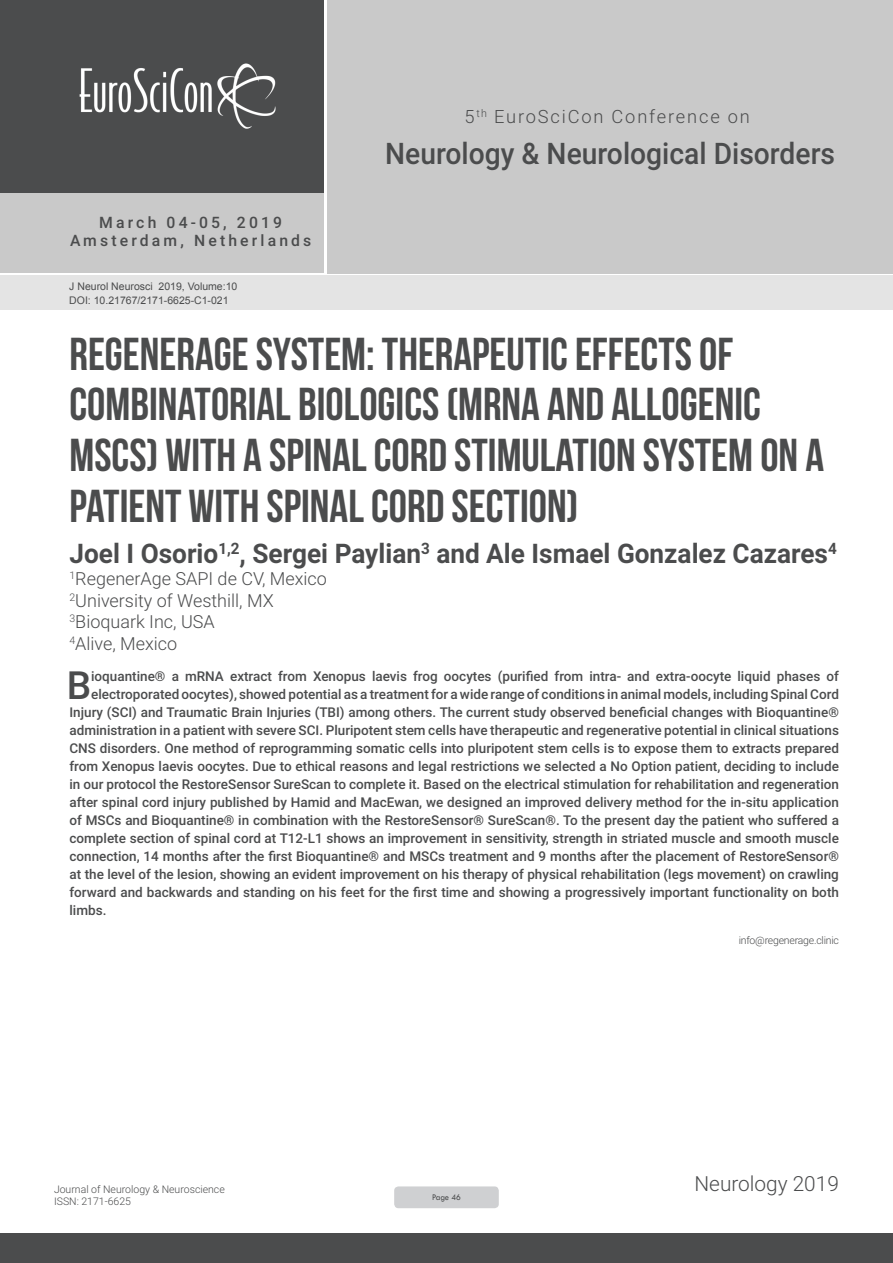
<style>
.page{position:relative;width:893px;height:1263px;background:#fff}
.page>*{position:absolute;margin:0;border:0;box-sizing:border-box;transform-origin:0 0}
.t1{font:46.05px/50.7px "Bebas Neue";color:#4b4c4d}
.Abstract{font:500 38.85px "Roboto";color:#4b4c4d}
.t2{font:500 29.7px "Roboto";color:#4b4c4d;scale:.95 1}
.t3{font:700 27px "Roboto";color:#4b4c4d}
.t4{font:300 20.85px "Roboto";color:#4b4c4d}
.t5{font:300 18.3px "Roboto";letter-spacing:.1em;color:#4b4c4d}
.t6{font:300 18px "Roboto";color:#4b4c4d}
.t7{font:500 15.75px/18.9px "Roboto";letter-spacing:.2em;color:#4b4c4d;text-align:center}
.Abstract-2{font:500 13.5px "Roboto";color:#4b4c4d}
.t8{font:10.5px "Arial";color:#4b4c4d}
.Biography{font:300 10.5px/12.6px "Roboto";color:#4b4c4d}
.Biography-2{font:300 10.5px "Roboto";letter-spacing:-.02em;color:#4b4c4d}
.t9{font:9px "Tw Cen";letter-spacing:-.02em;color:#4b4c4d;scale:.95 1}
</style>
<div class="page">
<div style="left:0;top:0;width:323px;height:193px;background:#4b4c4d"></div>
<div style="left:1px;top:193px;width:323px;height:80px;background:#c9c9c9"></div>
<div style="left:327px;top:0;width:566px;height:273px;background:#c9c9c9"></div>
<img style="left:79px;top:63px;width:197px;height:66px">
<div style="left:0;top:1233px;width:893px;height:30px;background:#4b4c4d"></div>
<div style="left:1px;top:275px;width:892px;height:35px;background:#e4e4e4"></div>
<div style="left:394px;top:1186px;width:105px;height:22px;background:#cfd0d2;border-radius:4px"></div>
<p class="t7" style="left:70px;top:212px;width:243px">March 04-05, 2019<br>Amsterdam, Netherlands</p>
<p class="t8" style="left:69px;top:279px;width:170px">J Neurol Neurosci 2019, Volume:10</p>
<p class="t8" style="left:69px;top:293px;width:161px">DOI: 10.21767/2171-6625-C1-021</p>
<h3 class="t5" style="left:465px;top:104px;width:287px">5<sup>th</sup> EuroSciCon Conference on</h3>
<h3 class="t2" style="left:385px;top:132px;width:475px">Neurology &amp; Neurological Disorders</h3>
<p class="t1" style="left:69px;top:328px;width:756px">REGENERAGE SYSTEM: THERAPEUTIC EFFECTS OF COMBINATORIAL BIOLOGICS (MRNA AND ALLOGENIC MSCS) WITH A SPINAL CORD STIMULATION SYSTEM ON A PATIENT WITH SPINAL CORD SECTION)</p>
<p class="t3" style="left:69px;top:535px;width:769px">Joel I Osorio<sup>1,2</sup>, Sergei Paylian<sup>3</sup> and Ale Ismael Gonzalez Cazares<sup>4</sup></p>
<p class="t6" style="left:69px;top:566px;width:259px"><sup>1</sup>RegenerAge SAPI de CV, Mexico</p>
<p class="t6" style="left:69px;top:587px;width:206px"><sup>2</sup>University of Westhill, MX</p>
<p class="t6" style="left:69px;top:609px;width:147px"><sup>3</sup>Bioquark Inc, USA</p>
<p class="t6" style="left:69px;top:631px;width:109px"><sup>4</sup>Alive, Mexico</p>
<p class="Abstract" style="left:67px;top:658px;width:26px">B</p>
<p class="Abstract-2" style="left:91px;top:667px;width:749px">ioquantine® a mRNA extract from Xenopus laevis frog oocytes (purified from intra- and extra-oocyte liquid phases of</p>
<p class="Abstract-2" style="left:91px;top:685px;width:749px">electroporated oocytes), showed potential as a treatment for a wide range of conditions in animal models, including Spinal Cord</p>
<p class="Abstract-2" style="left:69px;top:703px;width:771px">Injury (SCI) and Traumatic Brain Injuries (TBI) among others. The current study observed beneficial changes with Bioquantine®</p>
<p class="Abstract-2" style="left:69px;top:721px;width:771px">administration in a patient with severe SCI. Pluripotent stem cells have therapeutic and regenerative potential in clinical situations</p>
<p class="Abstract-2" style="left:69px;top:739px;width:771px">CNS disorders. One method of reprogramming somatic cells into pluripotent stem cells is to expose them to extracts prepared</p>
<p class="Abstract-2" style="left:69px;top:757px;width:771px">from Xenopus laevis oocytes. Due to ethical reasons and legal restrictions we selected a No Option patient, deciding to include</p>
<p class="Abstract-2" style="left:69px;top:775px;width:771px">in our protocol the RestoreSensor SureScan to complete it. Based on the electrical stimulation for rehabilitation and regeneration</p>
<p class="Abstract-2" style="left:69px;top:793px;width:771px">after spinal cord injury published by Hamid and MacEwan, we designed an improved delivery method for the in-situ application</p>
<p class="Abstract-2" style="left:69px;top:811px;width:771px">of MSCs and Bioquantine® in combination with the RestoreSensor® SureScan®. To the present day the patient who suffered a</p>
<p class="Abstract-2" style="left:69px;top:829px;width:771px">complete section of spinal cord at T12-L1 shows an improvement in sensitivity, strength in striated muscle and smooth muscle</p>
<p class="Abstract-2" style="left:69px;top:847px;width:771px">connection, 14 months after the first Bioquantine® and MSCs treatment and 9 months after the placement of RestoreSensor®</p>
<p class="Abstract-2" style="left:69px;top:865px;width:771px">at the level of the lesion, showing an evident improvement on his therapy of physical rehabilitation (legs movement) on crawling</p>
<p class="Abstract-2" style="left:69px;top:883px;width:771px">forward and backwards and standing on his feet for the first time and showing a progressively important functionality on both</p>
<p class="Abstract-2" style="left:69px;top:901px;width:38px">limbs.</p>
<p class="Biography-2" style="left:739px;top:933px;width:102px">info@regenerage.clinic</p>
<p class="Biography" style="left:54px;top:1182px;width:172px">Journal of Neurology &amp; Neuroscience<br>ISSN: 2171-6625</p>
<p class="t9" style="left:432px;top:1192px;width:32px">Page 46</p>
<h3 class="t4" style="left:694px;top:1169px;width:146px">Neurology 2019</h3>
</div>
